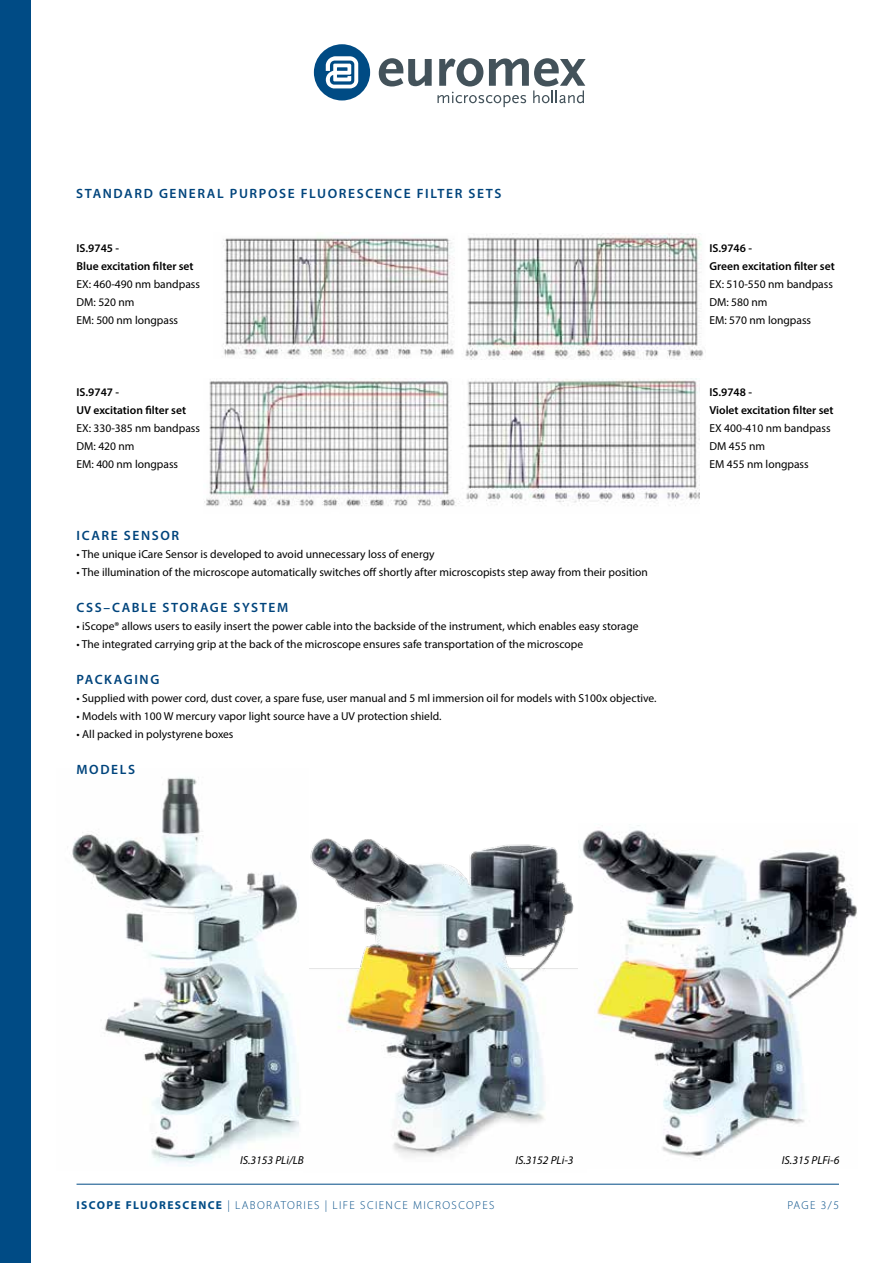
<style>
.page{position:relative;width:893px;height:1263px;background:#fff}
.page>*{position:absolute;margin:0;border:0;box-sizing:border-box;transform-origin:0 0}
.t1{font:600 13.5px "Myriad Pro";letter-spacing:.12em;color:#00447c}
.t2{font:11.55px/18px "Myriad Pro";color:#000}
.t3{font:600 11.55px/18px "Myriad Pro";color:#000}
.t4{font:300 11.55px "Myriad Pro";letter-spacing:.12em;color:#004b85}
.t5{font:italic 11.55px "Myriad Pro";color:#000}
.s1{font-weight:700}
</style>
<div class="page">
<div style="left:0;top:0;width:30px;height:1263px;background:#004b85"></div>
<svg style="left:314px;top:44px;width:56px;height:56px"></svg>
<svg style="left:379px;top:58px;width:207px;height:49px"></svg>
<hr style="left:77px;top:1184px;width:762px;height:1px;background:#004b85">
<img style="left:309px;top:838px;width:269px;height:319px">
<img style="left:582px;top:825px;width:275px;height:334px">
<img style="left:72px;top:777px;width:227px;height:389px">
<img style="left:223px;top:237px;width:232px;height:122px">
<img style="left:465px;top:234px;width:239px;height:126px">
<img style="left:204px;top:378px;width:496px;height:129px">
<p class="t1" style="left:76px;top:185px;width:427px">STANDARD GENERAL PURPOSE FLUORESCENCE FILTER SETS</p>
<p class="t3" style="left:77px;top:239px;width:119px">IS.9745 -<br>Blue excitation filter set</p>
<p class="t2" style="left:77px;top:275px;width:125px">EX: 460-490 nm bandpass<br>DM: 520 nm<br>EM: 500 nm longpass</p>
<p class="t3" style="left:77px;top:383px;width:111px">IS.9747 -<br>UV excitation filter set</p>
<p class="t2" style="left:77px;top:419px;width:125px">EX: 330-385 nm bandpass<br>DM: 420 nm<br>EM: 400 nm longpass</p>
<p class="t1" style="left:77px;top:527px;width:104px">ICARE SENSOR</p>
<p class="t2" style="left:77px;top:545px;width:360px">• The unique iCare Sensor is developed to avoid unnecessary loss of energy</p>
<p class="t2" style="left:77px;top:563px;width:573px">• The illumination of the microscope automatically switches off shortly after microscopists step away from their position</p>
<p class="t1" style="left:77px;top:599px;width:213px">CSS–CABLE STORAGE SYSTEM</p>
<p class="t2" style="left:77px;top:617px;width:564px">• iScope® allows users to easily insert the power cable into the backside of the instrument, which enables easy storage</p>
<p class="t2" style="left:77px;top:635px;width:508px">• The integrated carrying grip at the back of the microscope ensures safe transportation of the microscope</p>
<p class="t1" style="left:77px;top:671px;width:84px">PACKAGING</p>
<p class="t2" style="left:77px;top:689px;width:582px">• Supplied with power cord, dust cover, a spare fuse, user manual and 5 ml immersion oil for models with S100x objective.</p>
<p class="t2" style="left:77px;top:707px;width:367px">• Models with 100 W mercury vapor light source have a UV protection shield.</p>
<p class="t2" style="left:77px;top:725px;width:159px">• All packed in polystyrene boxes</p>
<p class="t1" style="left:77px;top:761px;width:60px">MODELS</p>
<p class="t3" style="left:709px;top:239px;width:127px">IS.9746 -<br>Green excitation filter set</p>
<p class="t2" style="left:709px;top:275px;width:125px">EX: 510-550 nm bandpass<br>DM: 580 nm<br>EM: 570 nm longpass</p>
<p class="t3" style="left:709px;top:383px;width:126px">IS.9748 -<br>Violet excitation filter set</p>
<p class="t2" style="left:709px;top:419px;width:123px">EX 400-410 nm bandpass<br>DM 455 nm<br>EM 455 nm longpass</p>
<p class="t5" style="left:240px;top:1152px;width:65px">IS.3153 PLi/LB</p>
<p class="t5" style="left:515px;top:1152px;width:60px">IS.3152 PLi-3</p>
<p class="t5" style="left:782px;top:1152px;width:59px">IS.315 PLFi-6</p>
<p class="t4" style="left:77px;top:1198px;width:420px"><span class="s1">ISCOPE FLUORESCENCE</span> | LABORATORIES | LIFE SCIENCE MICROSCOPES</p>
<p class="t4" style="left:787px;top:1198px;width:53px">PAGE 3/5</p>
</div>
